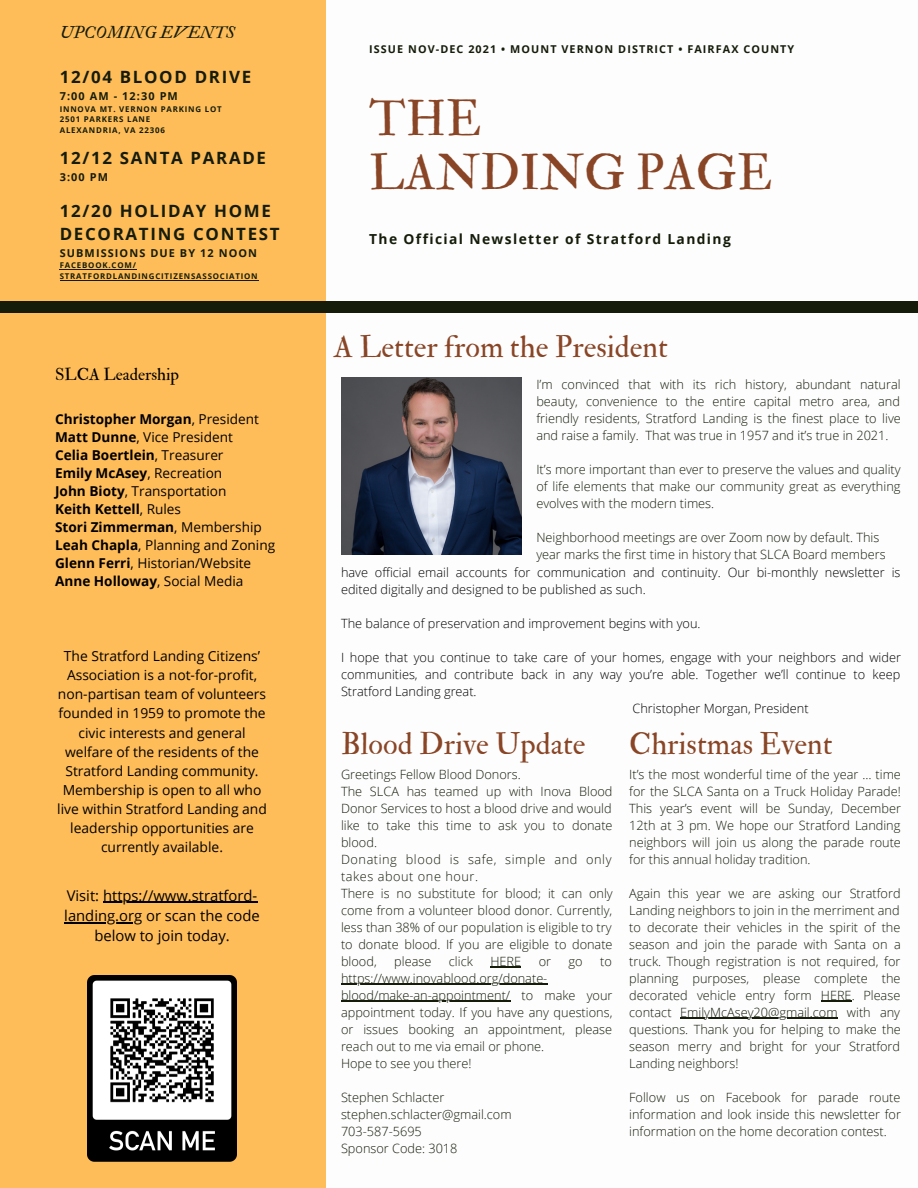
<style>
.page{position:relative;width:918px;height:1188px;background:#fff}
.page>*{position:absolute;margin:0;border:0;box-sizing:border-box;transform-origin:0 0}
.t1{font:49.2px "IM FELL Double Pica Roman";color:#894525}
.t2{font:30.3px "IM FELL Double Pica Roman";color:#894525}
.t3{font:700 16.95px/23.1px "Open Sans";letter-spacing:.1em;color:#151c0a}
.t4{font:16.95px "IM FELL Double Pica Italic";color:#151c0a}
.t5{font:16.95px "IM FELL Double Pica Roman";color:#000}
.t6{font:14.85px/20.2px "Open Sans";color:#000;text-align:center}
.t7{font:13.8px/19.2px "Open Sans";color:#000;text-align:center}
.t8{font:700 13.8px "Open Sans";letter-spacing:.1em;color:#151c0a}
.t9{font:700 13.65px "Open Sans";color:#000}
.t10{font:13.65px "Open Sans";color:#000}
.t11{font:300 12.75px/17px "Open Sans";color:#151c0a;text-align:justify}
.t12{font:300 12.75px/17px "Open Sans";color:#000}
.t13{font:300 12.75px/17px "Open Sans";letter-spacing:.045em;color:#151c0a}
.t14{font:700 10.95px "Open Sans";letter-spacing:.1em;color:#151c0a}
.t15{font:700 10.8px "Open Sans";letter-spacing:.1em;color:#151c0a}
.t16{font:700 7.95px "Open Sans";letter-spacing:.1em;color:#151c0a}
.s1{font-weight:400}
.s2{font-weight:700}
</style>
<div class="page">
<div style="left:0;top:0;width:325px;height:1188px;background:#ffbd59"></div>
<div style="left:0;top:302px;width:918px;height:10px;background:#151c0a"></div>
<img style="left:341px;top:377px;width:180px;height:177px">
<img style="left:87px;top:976px;width:150px;height:185px">
<hr style="left:60px;top:269px;width:77px;height:1px;background:#151c0a">
<hr style="left:60px;top:280px;width:199px;height:1px;background:#151c0a">
<hr style="left:103px;top:902px;width:154px;height:1px;background:#000">
<hr style="left:64px;top:922px;width:78px;height:1px;background:#000">
<hr style="left:490px;top:967px;width:31px;height:1px;background:#151c0a">
<hr style="left:341px;top:984px;width:207px;height:1px;background:#151c0a">
<hr style="left:341px;top:1001px;width:169px;height:1px;background:#151c0a">
<hr style="left:821px;top:1001px;width:31px;height:1px;background:#151c0a">
<hr style="left:680px;top:1018px;width:158px;height:1px;background:#151c0a">
<p class="t4" style="left:60px;top:22px;width:177px">UPCOMING EVENTS</p>
<p class="t3" style="left:60px;top:65px;width:193px">12/04 BLOOD DRIVE</p>
<p class="t14" style="left:60px;top:89px;width:120px">7:00 AM - 12:30 PM</p>
<p class="t16" style="left:60px;top:103px;width:164px">INNOVA MT. VERNON PARKING LOT</p>
<p class="t16" style="left:60px;top:114px;width:92px">2501 PARKERS LANE</p>
<p class="t16" style="left:60px;top:124px;width:107px">ALEXANDRIA, VA 22306</p>
<p class="t3" style="left:60px;top:146px;width:208px">12/12 SANTA PARADE</p>
<p class="t14" style="left:60px;top:169px;width:50px">3:00 PM</p>
<p class="t3" style="left:60px;top:199px;width:221px">12/20 HOLIDAY HOME<br>DECORATING CONTEST</p>
<p class="t14" style="left:60px;top:246px;width:199px">SUBMISSIONS DUE BY 12 NOON</p>
<p class="t16" style="left:60px;top:260px;width:78px">FACEBOOK.COM/</p>
<p class="t16" style="left:60px;top:271px;width:199px">STRATFORDLANDINGCITIZENSASSOCIATION</p>
<p class="t5" style="left:55px;top:365px;width:126px">SLCA Leadership</p>
<p class="t9" style="left:55px;top:410px;width:205px">Christopher Morgan<span class="s1">, President</span></p>
<p class="t10" style="left:55px;top:428px;width:179px"><span class="s2">Matt Dunne</span>, Vice President</p>
<p class="t9" style="left:55px;top:446px;width:170px">Celia Boertlein<span class="s1">, Treasurer</span></p>
<p class="t9" style="left:55px;top:464px;width:169px">Emily McAsey<span class="s1">, Recreation</span></p>
<p class="t10" style="left:55px;top:482px;width:173px"><span class="s2">John Bioty</span>, Transportation</p>
<p class="t9" style="left:55px;top:500px;width:128px">Keith Kettell<span class="s1">, Rules</span></p>
<p class="t9" style="left:55px;top:518px;width:208px">Stori Zimmerman<span class="s1">, Membership</span></p>
<p class="t10" style="left:55px;top:536px;width:222px"><span class="s2">Leah Chapla</span>, Planning and Zoning</p>
<p class="t10" style="left:55px;top:554px;width:198px"><span class="s2">Glenn Ferri</span>, Historian/Website</p>
<p class="t9" style="left:55px;top:572px;width:190px">Anne Holloway<span class="s1">, Social Media</span></p>
<p class="t7" style="left:57px;top:646px;width:211px">The Stratford Landing Citizens’<br>Association is a not-for-profit, non-partisan team of volunteers founded in 1959 to promote the civic interests and general welfare of the residents of the<br>Stratford Landing community.<br>Membership is open to all who live within Stratford Landing and leadership opportunities are currently available.</p>
<p class="t6" style="left:64px;top:885px;width:197px">Visit: https://www.stratford&shy;landing.org or scan the code below to join today.</p>
<p class="t15" style="left:369px;top:41px;width:427px">ISSUE NOV-DEC 2021 • MOUNT VERNON DISTRICT • FAIRFAX COUNTY</p>
<p class="t1" style="left:369px;top:89px;width:114px">THE</p>
<p class="t1" style="left:369px;top:143px;width:405px">LANDING PAGE</p>
<p class="t8" style="left:369px;top:229px;width:363px">The Official Newsletter of Stratford Landing</p>
<p class="t2" style="left:334px;top:329px;width:336px">A Letter from the President</p>
<p class="t11" style="left:536px;top:376px;width:366px">I’m convinced that with its rich history, abundant natural beauty, convenience to the entire capital metro area, and friendly residents, Stratford Landing is the finest place to live and raise a family. That was true in 1957 and it’s true in 2021.</p>
<p class="t11" style="left:536px;top:461px;width:366px">It’s more important than ever to preserve the values and quality of life elements that make our community great as everything evolves with the modern times.</p>
<p class="t11" style="left:536px;top:529px;width:351px">Neighborhood meetings are over Zoom now by default. This year marks the first time in history that SLCA Board members</p>
<p class="t12" style="left:341px;top:563px;width:561px">have official email accounts for communication and continuity. Our bi-monthly newsletter is edited digitally and designed to be published as such.</p>
<p class="t12" style="left:341px;top:614px;width:361px">The balance of preservation and improvement begins with you.</p>
<p class="t12" style="left:341px;top:648px;width:562px;text-align:justify">I hope that you continue to take care of your homes, engage with your neighbors and wider communities, and contribute back in any way you’re able. Together we’ll continue to keep Stratford Landing great.</p>
<p class="t12" style="left:632px;top:699px;width:178px">Christopher Morgan, President</p>
<p class="t2" style="left:341px;top:726px;width:246px">Blood Drive Update</p>
<p class="t11" style="left:341px;top:765px;width:181px">Greetings Fellow Blood Donors.</p>
<p class="t11" style="left:341px;top:782px;width:273px">The SLCA has teamed up with Inova Blood Donor Services to host a blood drive and would like to take this time to ask you to donate blood.</p>
<p class="t13" style="left:341px;top:850px;width:272px">Donating blood is safe, simple and only takes about one hour.</p>
<p class="t11" style="left:341px;top:884px;width:273px">There is no substitute for blood; it can only come from a volunteer blood donor. Currently, less than 38% of our population is eligible to try to donate blood. If you are eligible to donate blood,</p>
<p class="t11" style="left:394px;top:952px;width:39px">please</p>
<p class="t11" style="left:449px;top:952px;width:26px">click</p>
<p class="t11" style="left:490px;top:952px;width:32px">HERE</p>
<p class="t11" style="left:539px;top:952px;width:14px">or</p>
<p class="t11" style="left:569px;top:952px;width:16px">go</p>
<p class="t11" style="left:600px;top:952px;width:13px">to</p>
<p class="t11" style="left:341px;top:969px;width:273px;text-align:left">https://www.inovablood.org/donate&shy;blood/make-an-appointment/ to make your appointment today. If you have any questions, or issues booking an appointment, please reach out to me via email or phone.</p>
<p class="t11" style="left:341px;top:1054px;width:132px">Hope to see you there!</p>
<p class="t11" style="left:341px;top:1088px;width:105px">Stephen Schlacter</p>
<p class="t11" style="left:341px;top:1105px;width:172px">stephen.schlacter@gmail.com</p>
<p class="t11" style="left:341px;top:1122px;width:82px">703-587-5695</p>
<p class="t11" style="left:341px;top:1139px;width:118px">Sponsor Code: 3018</p>
<p class="t2" style="left:629px;top:726px;width:205px">Christmas Event</p>
<p class="t11" style="left:629px;top:765px;width:273px">It’s the most wonderful time of the year … time for the SLCA Santa on a Truck Holiday Parade!<br>This year’s event will be Sunday, December 12th at 3 pm. We hope our Stratford Landing neighbors will join us along the parade route for this annual holiday tradition.</p>
<p class="t11" style="left:629px;top:884px;width:273px">Again this year we are asking our Stratford Landing neighbors to join in the merriment and to decorate their vehicles in the spirit of the season and join the parade with Santa on a truck. Though registration is not required, for planning purposes, please complete the decorated vehicle entry form HERE. Please contact EmilyMcAsey20@gmail.com with any questions. Thank you for helping to make the season merry and bright for your Stratford Landing neighbors!</p>
<p class="t11" style="left:629px;top:1088px;width:273px">Follow us on Facebook for parade route information and look inside this newsletter for information on the home decoration contest.</p>
</div>
